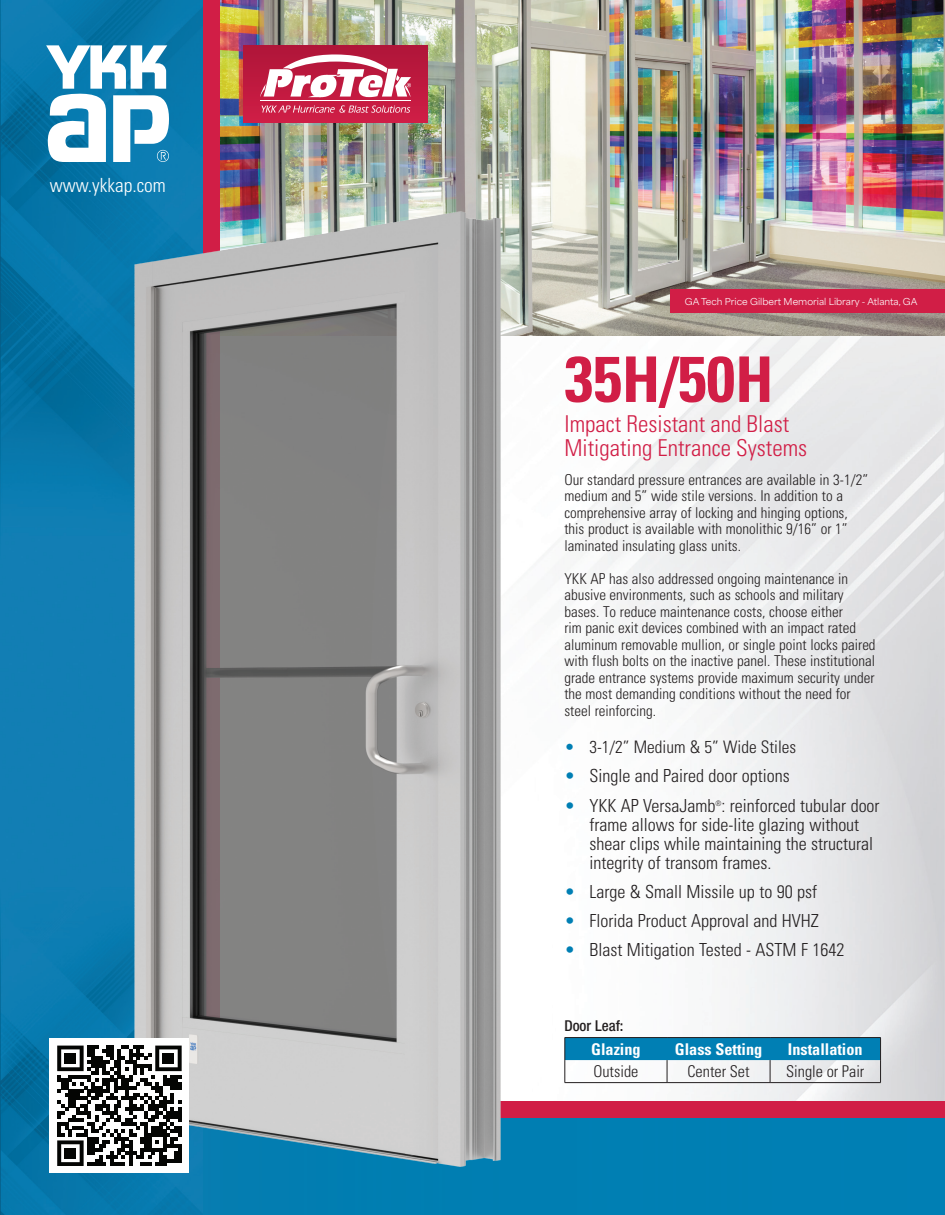
<style>
.page{position:relative;width:945px;height:1215px;background:#fff}
.page>*{position:absolute;margin:0;border:0;box-sizing:border-box;transform-origin:0 0}
.t1{font:700 condensed 64.5px "Univers LT Std";color:#d11e46}
.t2{font:300 condensed 23.25px/24.2px "Univers LT Std";color:#d11e46}
.t3{font:300 condensed 19.5px "Univers LT Std";color:#fff}
.t4{font:300 condensed 18px/19.2px "Univers LT Std";color:#231f20}
.t5{font:300 condensed 17.25px "Univers LT Std";color:#231f20}
.t6{font:700 condensed 16.2px "Univers LT Std";color:#fff}
.t7{font:300 condensed 16.2px "Univers LT Std";color:#231f20}
.Copy{font:300 condensed 15px/16.5px "Univers LT Std";color:#231f20}
.t8{font:500 condensed 15px "Helvetica Neue LT Std";color:#231f20}
.t9{font:9px "Area Normal";color:#fff}
.t10{font:300 condensed 7.5px "Univers LT Std";color:#231f20}
.s1{font-size:63px}
.s2{color:#007fb4}
</style>
<div class="page">
<img style="left:540px;top:335px;width:405px;height:766px">
<hr style="left:565px;top:1037px;width:102px;height:1px;background:#231f20">
<hr style="left:667px;top:1037px;width:103px;height:1px;background:#231f20">
<hr style="left:770px;top:1037px;width:111px;height:1px;background:#231f20">
<svg style="left:565px;top:1038px;width:316px;height:44px"></svg>
<hr style="left:565px;top:1082px;width:102px;height:1px;background:#231f20">
<hr style="left:667px;top:1082px;width:103px;height:1px;background:#231f20">
<hr style="left:770px;top:1082px;width:111px;height:1px;background:#231f20">
<img style="left:220px;top:0;width:725px;height:335px">
<div style="left:198px;top:1101px;width:747px;height:34px;background:#d11e46"></div>
<div style="left:186px;top:0;width:34px;height:1127px;background:#d11e46"></div>
<div style="left:181px;top:1118px;width:764px;height:97px;background:#007fb3"></div>
<img style="left:0;top:0;width:202px;height:1215px">
<svg style="left:46px;top:45px;width:123px;height:117px"></svg>
<div style="left:243px;top:45px;width:184px;height:77px;background:linear-gradient(to bottom,#af1538,#cf1e46)"></div>
<svg style="left:262px;top:105px;width:148px;height:8px"></svg>
<svg style="left:260px;top:54px;width:151px;height:43px"></svg>
<hr style="left:260px;top:101px;width:151px;height:1px;background:#fff">
<img style="left:36px;top:199px;width:504px;height:992px">
<div style="left:50px;top:1038px;width:139px;height:135px;background:#fff"></div>
<svg style="left:57px;top:1046px;width:125px;height:120px"></svg>
<div style="left:65px;top:1053px;width:11px;height:11px;background:#040503"></div>
<div style="left:163px;top:1053px;width:11px;height:11px;background:#040503"></div>
<div style="left:65px;top:1148px;width:11px;height:11px;background:#040503"></div>
<div style="left:671px;top:289px;width:274px;height:24px;background:#d11e46"></div>
<p class="t3" style="left:50px;top:174px;width:118px">www.ykkap.com</p>
<p class="t9" style="left:685px;top:293px;width:234px">GA Tech Price Gilbert Memorial Library - Atlanta, GA</p>
<p class="t1" style="left:565px;top:339px;width:211px">35<span class="s1">H/</span>50<span class="s1">H</span></p>
<p class="t2" style="left:565px;top:412px;width:244px">Impact Resistant and Blast<br>Mitigating Entrance Systems</p>
<p class="Copy" style="left:564px;top:471px;width:305px">Our standard pressure entrances are available in 3-1/2” medium and 5” wide stile versions. In addition to a comprehensive array of locking and hinging options, this product is available with monolithic 9/16” or 1” laminated insulating glass units.</p>
<p class="Copy" style="left:564px;top:570px;width:313px">YKK AP has also addressed ongoing maintenance in abusive environments, such as schools and military bases. To reduce maintenance costs, choose either<br>rim panic exit devices combined with an impact rated aluminum removable mullion, or single point locks paired with flush bolts on the inactive panel. These institutional grade entrance systems provide maximum security under the most demanding conditions without the need for steel reinforcing.</p>
<p class="t5" style="left:564px;top:736px;width:233px"><span class="s2">•</span> 3-1/2” Medium &amp; 5” Wide Stiles</p>
<p class="t4" style="left:564px;top:766px;width:227px"><span class="s2">•</span> Single and Paired door options</p>
<p class="t4" style="left:564px;top:796px;width:317px"><span class="s2">•</span> YKK AP VersaJamb : reinforced tubular door</p>
<p class="t10" style="left:716px;top:799px;width:7px">®</p>
<p class="t4" style="left:589px;top:815px;width:285px">frame allows for side-lite glazing without shear clips while maintaining the structural integrity of transom frames.</p>
<p class="t4" style="left:564px;top:882px;width:254px"><span class="s2">•</span> Large &amp; Small Missile up to 90 psf</p>
<p class="t4" style="left:564px;top:911px;width:256px"><span class="s2">•</span> Florida Product Approval and HVHZ</p>
<p class="t4" style="left:564px;top:941px;width:282px"><span class="s2">•</span> Blast Mitigation Tested - ASTM F 1642</p>
<p class="t8" style="left:564px;top:1017px;width:61px">Door Leaf:</p>
<p class="t6" style="left:591px;top:1039px;width:51px">Glazing</p>
<p class="t6" style="left:675px;top:1039px;width:89px">Glass Setting</p>
<p class="t6" style="left:788px;top:1039px;width:76px">Installation</p>
<p class="t7" style="left:593px;top:1062px;width:46px">Outside</p>
<p class="t7" style="left:688px;top:1062px;width:64px">Center Set</p>
<p class="t7" style="left:786px;top:1062px;width:80px">Single or Pair</p>
</div>
